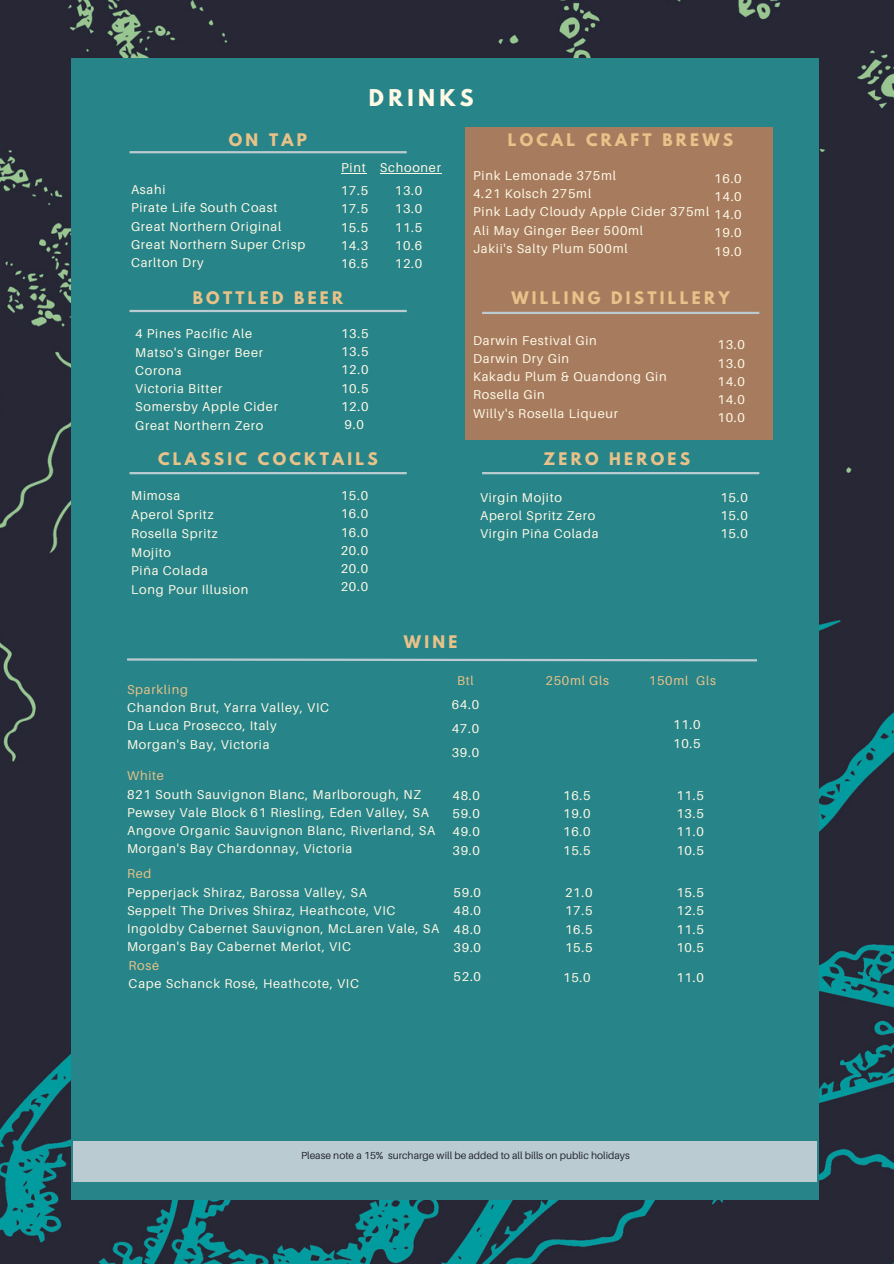
<style>
.page{position:relative;width:894px;height:1264px;background:#fff}
.page>*{position:absolute;margin:0;border:0;box-sizing:border-box;transform-origin:0 0}
.t1{font:700 20.55px "League Spartan";letter-spacing:.215em;color:#fff9e6}
.t2{font:700 15.3px "League Spartan";letter-spacing:.215em;color:#e8c289}
.t3{font:12.75px "Aileron";letter-spacing:.06em;color:#fff9e6}
.t4{font:12.75px "Aileron";letter-spacing:.06em;color:#e8c289}
.t5{font:10.2px "Aileron";color:#272735}
</style>
<div class="page">
<img style="left:0;top:0;width:893px;height:1263px">
<div style="left:71px;top:58px;width:747px;height:1141px;background:#278488"></div>
<svg style="left:127px;top:658px;width:630px;height:4px"></svg>
<hr style="left:129px;top:472px;width:277px;height:2px;background:#baccd1">
<hr style="left:129px;top:310px;width:277px;height:2px;background:#baccd1">
<hr style="left:129px;top:151px;width:277px;height:2px;background:#baccd1">
<div style="left:465px;top:127px;width:307px;height:312px;background:#a67b5e"></div>
<hr style="left:482px;top:312px;width:277px;height:2px;background:#baccd1">
<hr style="left:482px;top:472px;width:277px;height:2px;background:#baccd1">
<div style="left:73px;top:1141px;width:743px;height:40px;background:#baccd1"></div>
<svg style="left:341px;top:173px;width:25px;height:1px"></svg>
<hr style="left:380px;top:173px;width:61px;height:1px;background:#fff9e6">
<p class="t1" style="left:369px;top:88px;width:106px">DRINKS</p>
<p class="t2" style="left:229px;top:132px;width:80px">ON TAP</p>
<p class="t2" style="left:507px;top:132px;width:227px">LOCAL CRAFT BREWS</p>
<p class="t3" style="left:131px;top:182px;width:36px">Asahi</p>
<p class="t3" style="left:131px;top:200px;width:148px">Pirate Life South Coast</p>
<p class="t3" style="left:131px;top:218px;width:152px">Great Northern Original</p>
<p class="t3" style="left:131px;top:236px;width:176px">Great Northern Super Crisp</p>
<p class="t3" style="left:131px;top:255px;width:74px">Carlton Dry</p>
<p class="t3" style="left:341px;top:160px;width:26px">Pint</p>
<p class="t3" style="left:380px;top:160px;width:63px">Schooner</p>
<p class="t3" style="left:340px;top:183px;width:29px">17.5</p>
<p class="t3" style="left:340px;top:201px;width:29px">17.5</p>
<p class="t3" style="left:340px;top:219px;width:29px">15.5</p>
<p class="t3" style="left:340px;top:237px;width:29px">14.3</p>
<p class="t3" style="left:340px;top:256px;width:29px">16.5</p>
<p class="t3" style="left:394px;top:183px;width:29px">13.0</p>
<p class="t3" style="left:394px;top:201px;width:29px">13.0</p>
<p class="t3" style="left:394px;top:219px;width:29px">11.5</p>
<p class="t3" style="left:394px;top:237px;width:29px">10.6</p>
<p class="t3" style="left:394px;top:256px;width:29px">12.0</p>
<p class="t2" style="left:193px;top:291px;width:152px">BOTTLED BEER</p>
<p class="t3" style="left:135px;top:326px;width:118px">4 Pines Pacific Ale</p>
<p class="t3" style="left:135px;top:344px;width:129px">Matso's Ginger Beer</p>
<p class="t3" style="left:135px;top:362px;width:48px">Corona</p>
<p class="t3" style="left:135px;top:381px;width:89px">Victoria Bitter</p>
<p class="t3" style="left:135px;top:399px;width:144px">Somersby Apple Cider</p>
<p class="t3" style="left:135px;top:417px;width:130px">Great Northern Zero</p>
<p class="t3" style="left:341px;top:325px;width:29px">13.5</p>
<p class="t3" style="left:341px;top:344px;width:29px">13.5</p>
<p class="t3" style="left:341px;top:362px;width:29px">12.0</p>
<p class="t3" style="left:341px;top:380px;width:29px">10.5</p>
<p class="t3" style="left:341px;top:398px;width:29px">12.0</p>
<p class="t3" style="left:344px;top:417px;width:21px">9.0</p>
<p class="t2" style="left:158px;top:451px;width:221px">CLASSIC COCKTAILS</p>
<p class="t3" style="left:131px;top:488px;width:51px">Mimosa</p>
<p class="t3" style="left:131px;top:506px;width:84px">Aperol Spritz</p>
<p class="t3" style="left:131px;top:525px;width:88px">Rosella Spritz</p>
<p class="t3" style="left:131px;top:544px;width:41px">Mojito</p>
<p class="t3" style="left:131px;top:563px;width:78px">Piña Colada</p>
<p class="t3" style="left:131px;top:581px;width:119px">Long Pour Illusion</p>
<p class="t3" style="left:340px;top:487px;width:29px">15.0</p>
<p class="t3" style="left:340px;top:506px;width:29px">16.0</p>
<p class="t3" style="left:340px;top:524px;width:29px">16.0</p>
<p class="t3" style="left:340px;top:542px;width:29px">20.0</p>
<p class="t3" style="left:340px;top:560px;width:29px">20.0</p>
<p class="t3" style="left:340px;top:579px;width:29px">20.0</p>
<p class="t2" style="left:404px;top:634px;width:55px">WINE</p>
<p class="t3" style="left:473px;top:167px;width:144px">Pink Lemonade 375ml</p>
<p class="t3" style="left:473px;top:186px;width:119px">4.21 Kolsch 275ml</p>
<p class="t3" style="left:473px;top:204px;width:237px">Pink Lady Cloudy Apple Cider 375ml</p>
<p class="t3" style="left:473px;top:222px;width:171px">Ali May Ginger Beer 500ml</p>
<p class="t3" style="left:473px;top:240px;width:156px">Jakii's Salty Plum 500ml</p>
<p class="t3" style="left:714px;top:170px;width:29px">16.0</p>
<p class="t3" style="left:714px;top:188px;width:29px">14.0</p>
<p class="t3" style="left:714px;top:207px;width:29px">14.0</p>
<p class="t3" style="left:714px;top:225px;width:29px">19.0</p>
<p class="t3" style="left:714px;top:243px;width:29px">19.0</p>
<p class="t2" style="left:511px;top:291px;width:220px">WILLING DISTILLERY</p>
<p class="t3" style="left:473px;top:332px;width:125px">Darwin Festival Gin</p>
<p class="t3" style="left:473px;top:350px;width:97px">Darwin Dry Gin</p>
<p class="t3" style="left:473px;top:369px;width:195px">Kakadu Plum &amp; Quandong Gin</p>
<p class="t3" style="left:473px;top:387px;width:73px">Rosella Gin</p>
<p class="t3" style="left:473px;top:405px;width:146px">Willy's Rosella Liqueur</p>
<p class="t2" style="left:543px;top:451px;width:148px">ZERO HEROES</p>
<p class="t3" style="left:480px;top:489px;width:83px">Virgin Mojito</p>
<p class="t3" style="left:480px;top:508px;width:117px">Aperol Spritz Zero</p>
<p class="t3" style="left:480px;top:526px;width:120px">Virgin Piña Colada</p>
<p class="t3" style="left:717px;top:337px;width:29px">13.0</p>
<p class="t3" style="left:717px;top:355px;width:29px">13.0</p>
<p class="t3" style="left:717px;top:373px;width:29px">14.0</p>
<p class="t3" style="left:717px;top:392px;width:29px">14.0</p>
<p class="t3" style="left:717px;top:410px;width:29px">10.0</p>
<p class="t3" style="left:720px;top:489px;width:29px">15.0</p>
<p class="t3" style="left:720px;top:508px;width:29px">15.0</p>
<p class="t3" style="left:720px;top:526px;width:29px">15.0</p>
<p class="t4" style="left:127px;top:681px;width:62px">Sparkling</p>
<p class="t3" style="left:127px;top:699px;width:203px">Chandon Brut, Yarra Valley, VIC</p>
<p class="t3" style="left:127px;top:718px;width:151px">Da Luca Prosecco, Italy</p>
<p class="t3" style="left:127px;top:736px;width:144px">Morgan's Bay, Victoria</p>
<p class="t4" style="left:127px;top:768px;width:38px">White</p>
<p class="t3" style="left:127px;top:786px;width:295px">821 South Sauvignon Blanc, Marlborough, NZ</p>
<p class="t3" style="left:127px;top:804px;width:303px">Pewsey Vale Block 61 Riesling, Eden Valley, SA</p>
<p class="t3" style="left:127px;top:822px;width:309px">Angove Organic Sauvignon Blanc, Riverland, SA</p>
<p class="t3" style="left:127px;top:841px;width:227px">Morgan's Bay Chardonnay, Victoria</p>
<p class="t4" style="left:127px;top:865px;width:26px">Red</p>
<p class="t3" style="left:127px;top:884px;width:241px">Pepperjack Shiraz, Barossa Valley, SA</p>
<p class="t3" style="left:127px;top:902px;width:270px">Seppelt The Drives Shiraz, Heathcote, VIC</p>
<p class="t3" style="left:127px;top:920px;width:313px">Ingoldby Cabernet Sauvignon, McLaren Vale, SA</p>
<p class="t3" style="left:127px;top:938px;width:225px">Morgan's Bay Cabernet Merlot, VIC</p>
<p class="t4" style="left:129px;top:957px;width:32px">Rosé</p>
<p class="t3" style="left:129px;top:975px;width:232px">Cape Schanck Rosé, Heathcote, VIC</p>
<p class="t4" style="left:457px;top:673px;width:18px">Btl</p>
<p class="t3" style="left:451px;top:697px;width:29px">64.0</p>
<p class="t3" style="left:451px;top:721px;width:29px">47.0</p>
<p class="t3" style="left:451px;top:745px;width:29px">39.0</p>
<p class="t3" style="left:452px;top:787px;width:29px">48.0</p>
<p class="t3" style="left:452px;top:805px;width:29px">59.0</p>
<p class="t3" style="left:452px;top:824px;width:29px">49.0</p>
<p class="t3" style="left:452px;top:842px;width:29px">39.0</p>
<p class="t3" style="left:453px;top:884px;width:29px">59.0</p>
<p class="t3" style="left:453px;top:902px;width:29px">48.0</p>
<p class="t3" style="left:453px;top:921px;width:29px">48.0</p>
<p class="t3" style="left:453px;top:939px;width:29px">39.0</p>
<p class="t4" style="left:545px;top:673px;width:65px">250ml Gls</p>
<p class="t4" style="left:648px;top:673px;width:68px">150ml Gls</p>
<p class="t3" style="left:563px;top:787px;width:29px">16.5</p>
<p class="t3" style="left:563px;top:805px;width:29px">19.0</p>
<p class="t3" style="left:563px;top:824px;width:29px">16.0</p>
<p class="t3" style="left:563px;top:842px;width:29px">15.5</p>
<p class="t3" style="left:565px;top:884px;width:29px">21.0</p>
<p class="t3" style="left:565px;top:902px;width:29px">17.5</p>
<p class="t3" style="left:565px;top:921px;width:29px">16.5</p>
<p class="t3" style="left:565px;top:939px;width:29px">15.5</p>
<p class="t3" style="left:673px;top:717px;width:29px">11.0</p>
<p class="t3" style="left:673px;top:735px;width:29px">10.5</p>
<p class="t3" style="left:676px;top:787px;width:29px">11.5</p>
<p class="t3" style="left:676px;top:805px;width:29px">13.5</p>
<p class="t3" style="left:676px;top:824px;width:29px">11.0</p>
<p class="t3" style="left:676px;top:842px;width:29px">10.5</p>
<p class="t3" style="left:676px;top:884px;width:29px">15.5</p>
<p class="t3" style="left:676px;top:902px;width:29px">12.5</p>
<p class="t3" style="left:676px;top:921px;width:29px">11.5</p>
<p class="t3" style="left:676px;top:939px;width:29px">10.5</p>
<p class="t3" style="left:453px;top:968px;width:29px">52.0</p>
<p class="t3" style="left:563px;top:969px;width:29px">15.0</p>
<p class="t3" style="left:676px;top:969px;width:29px">11.0</p>
<p class="t5" style="left:301px;top:1149px;width:330px">Please note a 15% surcharge will be added to all bills on public holidays</p>
</div>
